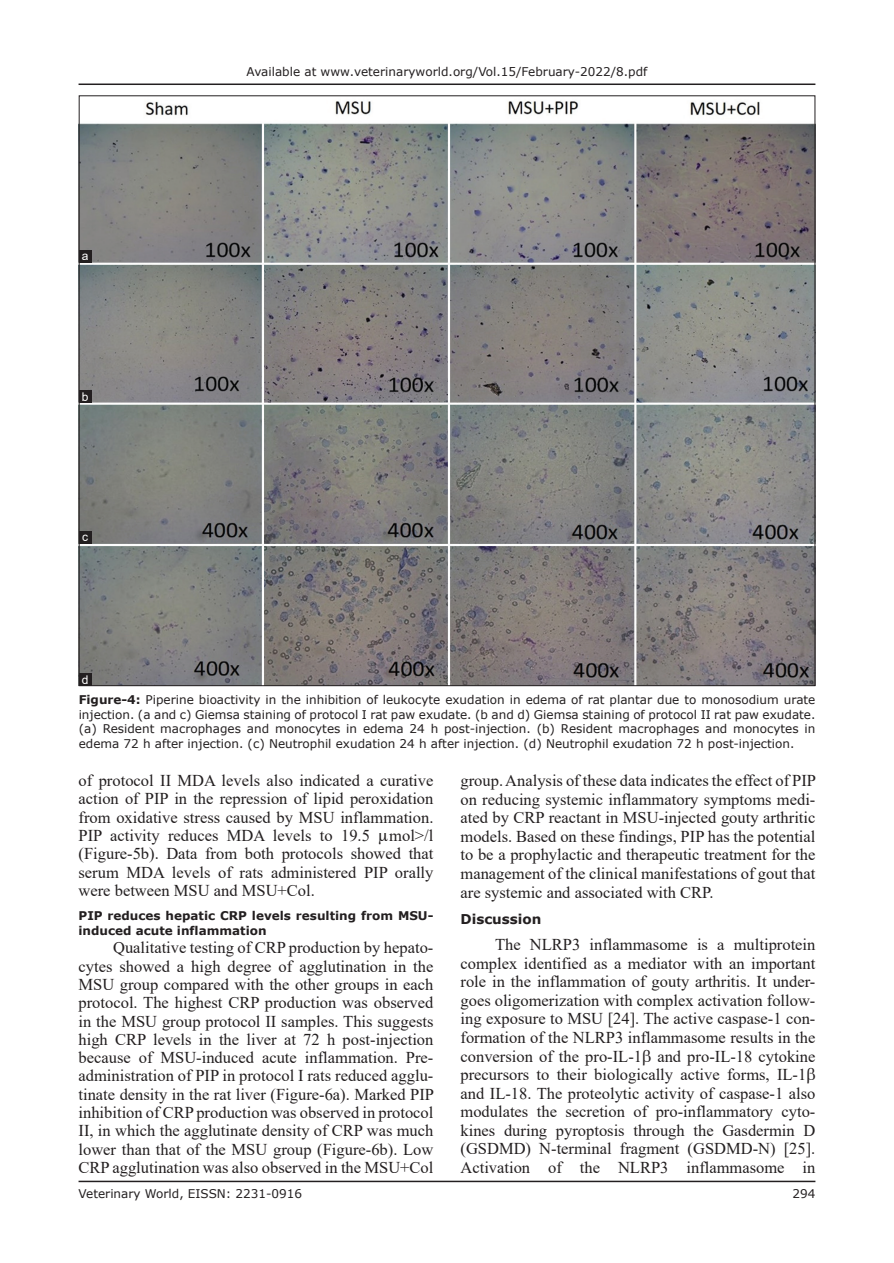
<style>
.page{position:relative;width:894px;height:1263px;background:#fff}
.page>*{position:absolute;margin:0;border:0;box-sizing:border-box;transform-origin:0 0}
.TX{font:16.5px/18.3px "Times New Roman";color:#231f20;text-align:justify}
.t1{font:700 13.5px "Verdana";color:#231f20}
.FGC{font:12px/14.5px "Verdana";color:#231f20;text-align:justify}
.t2{font:700 12px/15px "Verdana";color:#231f20}
.LABEL{font:12px "Arial";color:#fff}
.s1{font-weight:700}
</style>
<div class="page">
<hr style="left:78px;top:1180px;width:737px;height:2px;background:#231f20">
<hr style="left:78px;top:83px;width:737px;height:2px;background:#231f20">
<img style="left:81px;top:101px;width:731px;height:583px">
<div style="left:79px;top:673px;width:13px;height:12px;background:#231f20"></div>
<div style="left:79px;top:250px;width:13px;height:13px;background:#231f20"></div>
<div style="left:79px;top:531px;width:13px;height:13px;background:#231f20"></div>
<div style="left:79px;top:390px;width:13px;height:13px;background:#231f20"></div>
<p class="LABEL" style="left:82px;top:247px;width:8px">a</p>
<p class="LABEL" style="left:82px;top:388px;width:8px">b</p>
<p class="LABEL" style="left:82px;top:528px;width:7px">c</p>
<p class="LABEL" style="left:82px;top:671px;width:8px">d</p>
<p class="FGC" style="left:246px;top:64px;width:402px">Available at www.veterinaryworld.org/Vol.15/February-2022/8.pdf</p>
<p class="FGC" style="left:79px;top:692px;width:738px"><span class="s1">Figure-4:</span> Piperine bioactivity in the inhibition of leukocyte exudation in edema of rat plantar due to monosodium urate injection. (a and c) Giemsa staining of protocol I rat paw exudate. (b and d) Giemsa staining of protocol II rat paw exudate. (a) Resident macrophages and monocytes in edema 24 h post-injection. (b) Resident macrophages and monocytes in edema 72 h after injection. (c) Neutrophil exudation 24 h after injection. (d) Neutrophil exudation 72 h post-injection.</p>
<p class="TX" style="left:78px;top:771px;width:356px">of protocol II MDA levels also indicated a curative action of PIP in the repression of lipid peroxidation from oxidative stress caused by MSU inflammation.<br>PIP activity reduces MDA levels to 19.5 mol&gt;/l (Figure-5b). Data from both protocols showed that serum MDA levels of rats administered PIP orally were between MSU and MSU+Col.</p>
<h2 class="t2" style="left:78px;top:908px;width:356px">PIP reduces hepatic CRP levels resulting from MSU&shy;induced acute inflammation</h2>
<p class="TX" style="left:78px;top:938px;width:357px;text-indent:34px">Qualitative testing of CRP production by hepato&shy;cytes showed a high degree of agglutination in the MSU group compared with the other groups in each protocol. The highest CRP production was observed in the MSU group protocol II samples. This suggests high CRP levels in the liver at 72 h post-injection because of MSU-induced acute inflammation. Pre&shy;administration of PIP in protocol I rats reduced agglu&shy;tinate density in the rat liver (Figure-6a). Marked PIP inhibition of CRP production was observed in protocol II, in which the agglutinate density of CRP was much lower than that of the MSU group (Figure-6b). Low CRP agglutination was also observed in the MSU+Col</p>
<p class="TX" style="left:460px;top:771px;width:357px">group. Analysis of these data indicates the effect of PIP on reducing systemic inflammatory symptoms medi&shy;ated by CRP reactant in MSU-injected gouty arthritic models. Based on these findings, PIP has the potential to be a prophylactic and therapeutic treatment for the management of the clinical manifestations of gout that are systemic and associated with CRP.</p>
<h1 class="t1" style="left:460px;top:909px;width:82px">Discussion</h1>
<p class="TX" style="left:460px;top:934px;width:356px;text-align:left;text-indent:34px">The NLRP3 inflammasome is a multiprotein complex identified as a mediator with an important role in the inflammation of gouty arthritis. It under&shy;goes oligomerization with complex activation follow&shy;ing exposure to MSU [24]. The active caspase-1 con&shy;formation of the NLRP3 inflammasome results in the conversion of the pro-IL-1 and pro-IL-18 cytokine precursors to their biologically active forms, IL-1 and IL-18. The proteolytic activity of caspase-1 also modulates the secretion of pro-inflammatory cyto&shy;kines during pyroptosis through the Gasdermin D (GSDMD) N-terminal fragment (GSDMD-N) [25].<br>Activation of the NLRP3 inflammasome in</p>
<p class="FGC" style="left:78px;top:1186px;width:225px">Veterinary World, EISSN: 2231-0916</p>
<p class="FGC" style="left:792px;top:1186px;width:24px">294</p>
</div>
